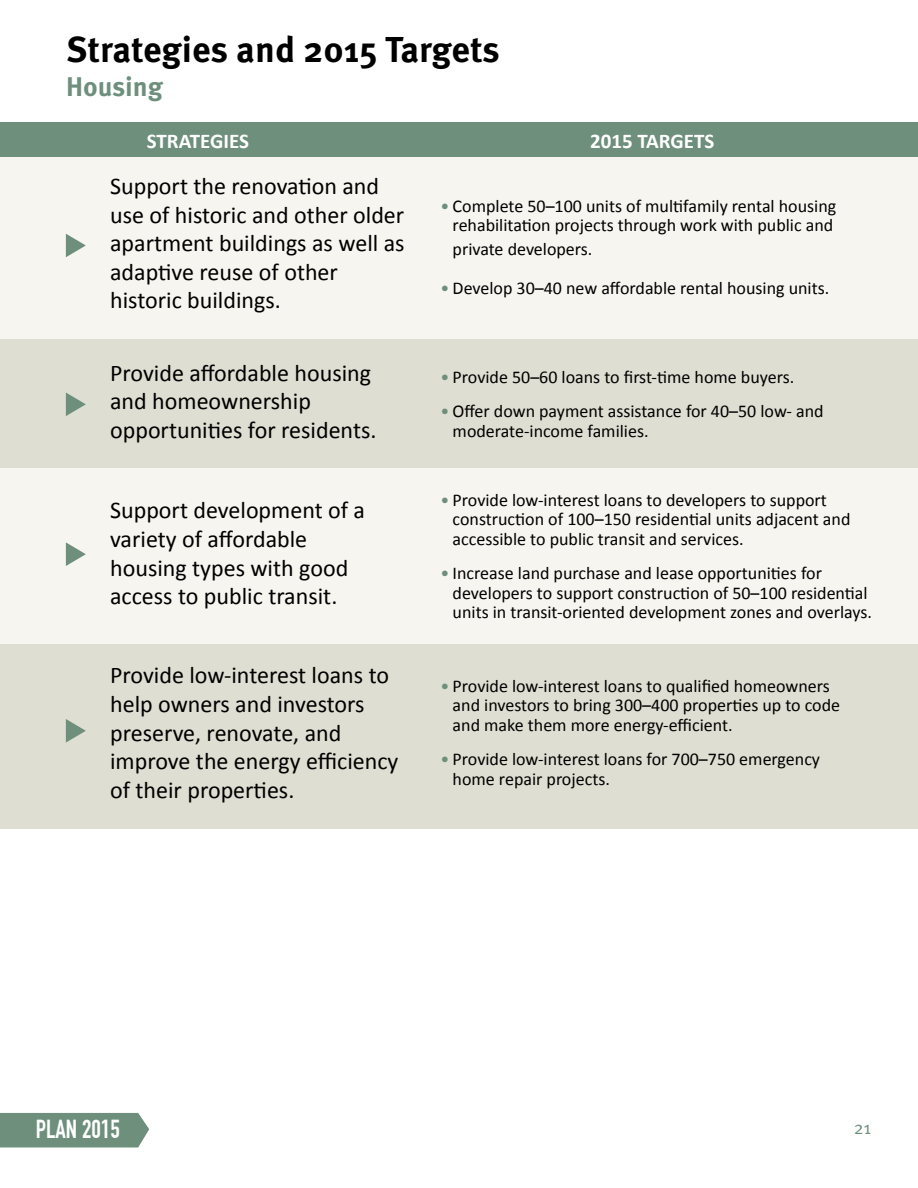
<style>
.page{position:relative;width:918px;height:1188px;background:#fff}
.page>*{position:absolute;margin:0;border:0;box-sizing:border-box;transform-origin:0 0}
.t1{font:700 36px "Meta Pro";color:#000}
.t2{font:700 27px "Meta Pro";letter-spacing:-.005em;color:#6d8f7c}
.t3{font:25.5px "DIN Engschrift LT";color:#fff}
.t4{font:24px/28.8px "Calibri";color:#000}
.t5{font:700 21px "Calibri";color:#fff}
.t6{font:18px/19.5px "Calibri";color:#000}
.t7{font:18px "Meta Pro";color:#6d8f7c}
.s1{color:#6d8f7c}
</style>
<div class="page">
<div style="left:0;top:1113px;width:149px;height:35px;background:#6d8f7c"></div>
<div style="left:0;top:122px;width:918px;height:36px;background:#6d8f7c"></div>
<div style="left:0;top:158px;width:918px;height:194px;background:#f6f5f0"></div>
<div style="left:0;top:339px;width:918px;height:130px;background:#deded2"></div>
<div style="left:0;top:469px;width:918px;height:177px;background:#f6f5f0"></div>
<div style="left:0;top:644px;width:918px;height:184px;background:#deded2"></div>
<svg style="left:66px;top:234px;width:20px;height:23px"></svg>
<svg style="left:66px;top:393px;width:20px;height:23px"></svg>
<svg style="left:66px;top:542px;width:20px;height:24px"></svg>
<svg style="left:66px;top:719px;width:20px;height:24px"></svg>
<h1 class="t1" style="left:66px;top:26px;width:435px">Strategies and 2015 Targets</h1>
<h2 class="t2" style="left:66px;top:70px;width:98px">Housing</h2>
<p class="t5" style="left:147px;top:128px;width:104px">STRATEGIES</p>
<p class="t5" style="left:590px;top:128px;width:126px">2015 TARGETS</p>
<h3 class="t4" style="left:110px;top:171px;width:296px">Support the renovation and use of historic and other older apartment buildings as well as adaptive reuse of other historic buildings.</h3>
<h3 class="t4" style="left:110px;top:357px;width:268px">Provide affordable housing and homeownership opportunities for residents.</h3>
<h3 class="t4" style="left:110px;top:495px;width:256px">Support development of a variety of affordable housing types with good access to public transit.</h3>
<h3 class="t4" style="left:110px;top:660px;width:290px">Provide low-interest loans to help owners and investors preserve, renovate, and improve the energy efficiency of their properties.</h3>
<p class="t6" style="left:441px;top:195px;width:397px;text-align:center"><span class="s1">•</span> Complete 50–100 units of multifamily rental housing rehabilitation projects through work with public and</p>
<p class="t6" style="left:453px;top:239px;width:141px">private developers.</p>
<p class="t6" style="left:441px;top:278px;width:390px"><span class="s1">•</span> Develop 30–40 new affordable rental housing units.</p>
<p class="t6" style="left:441px;top:366px;width:355px"><span class="s1">•</span> Provide 50–60 loans to first-time home buyers.</p>
<p class="t6" style="left:453px;top:401px;width:372px;text-indent:-12px"><span class="s1">•</span> Offer down payment assistance for 40–50 low- and moderate-income families.</p>
<p class="t6" style="left:453px;top:489px;width:399px;text-indent:-12px"><span class="s1">•</span> Provide low-interest loans to developers to support construction of 100–150 residential units adjacent and accessible to public transit and services.</p>
<p class="t6" style="left:453px;top:563px;width:421px;text-indent:-12px"><span class="s1">•</span> Increase land purchase and lease opportunities for developers to support construction of 50–100 residential units in transit-oriented development zones and overlays.</p>
<p class="t6" style="left:453px;top:675px;width:389px;text-indent:-12px"><span class="s1">•</span> Provide low-interest loans to qualified homeowners and investors to bring 300–400 properties up to code and make them more energy-efficient.</p>
<p class="t6" style="left:453px;top:749px;width:369px;text-indent:-12px"><span class="s1">•</span> Provide low-interest loans for 700–750 emergency home repair projects.</p>
<h3 class="t3" style="left:36px;top:1114px;width:86px">PLAN 2015</h3>
<p class="t7" style="left:854px;top:1116px;width:19px">21</p>
</div>
